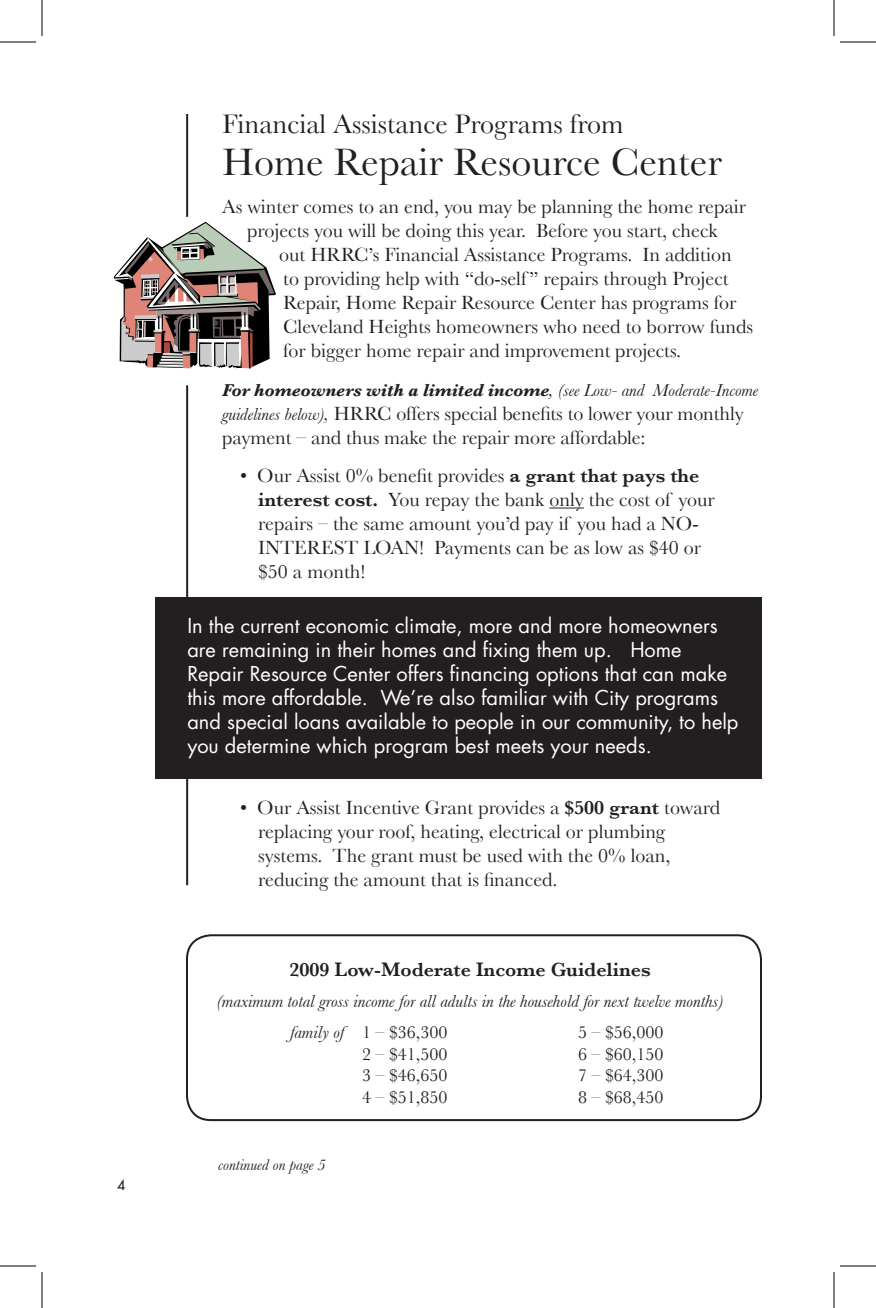
<style>
.page{position:relative;width:876px;height:1308px;background:#fff}
.page>*{position:absolute;margin:0;border:0;box-sizing:border-box;transform-origin:0 0}
.Main_Story_Title__SE{font:40px "Baskerville";color:#231f20}
.Main_Story_Title_SMA{font:28px "Baskerville";color:#231f20}
.Main_Story_Text{font:20px/24px "Baskerville";color:#231f20}
.call-reverse_text{font:20px/24px "Futura";color:#fff}
.Main_Story_Text-2{font:600 20px "Baskerville";color:#231f20}
.Main_Story_Text-3{font:18px "Baskerville";color:#231f20}
.Main_Story_Text-4{font:italic 18px "Baskerville";color:#231f20}
.Main_Story_Text-5{font:italic 700 18px "Baskerville";letter-spacing:-.005em;color:#231f20}
.continued_on{font:italic 16px "Baskerville";color:#231f20}
.pg_-right__ODD{font:14px "Futura";color:#231f20}
.s1{font-weight:400}
.s2{font-style:italic;font-size:18px}
.s3{font-weight:600}
.s4{font-style:italic}
</style>
<div class="page">
<hr style="left:186px;top:114px;width:2px;height:103px;background:#231f20">
<hr style="left:186px;top:385px;width:2px;height:500px;background:#231f20">
<hr style="left:549px;top:508px;width:35px;height:1px;background:#231f20">
<svg style="left:114px;top:222px;width:162px;height:147px"></svg>
<div style="left:186px;top:934px;width:576px;height:187px;border:2px solid #231f20;border-radius:24px"></div>
<div style="left:156px;top:597px;width:606px;height:182px;background:#231f20"></div>
<hr style="left:0;top:42px;width:36px;height:1px;background:#000">
<hr style="left:840px;top:42px;width:36px;height:1px;background:#000">
<hr style="left:0;top:1266px;width:36px;height:1px;background:#000">
<hr style="left:840px;top:1266px;width:36px;height:1px;background:#000">
<hr style="left:42px;top:0;width:1px;height:36px;background:#000">
<hr style="left:42px;top:1272px;width:1px;height:36px;background:#000">
<hr style="left:834px;top:0;width:1px;height:36px;background:#000">
<hr style="left:834px;top:1272px;width:1px;height:36px;background:#000">
<p class="pg_-right__ODD" style="left:117px;top:1176px;width:10px">4</p>
<p class="Main_Story_Title_SMA" style="left:222px;top:107px;width:403px">Financial Assistance Programs from</p>
<p class="Main_Story_Title__SE" style="left:222px;top:138px;width:501px">Home Repair Resource Center</p>
<p class="Main_Story_Text" style="left:222px;top:195px;width:526px">As winter comes to an end, you may be planning the home repair</p>
<p class="Main_Story_Text" style="left:247px;top:219px;width:472px">projects you will be doing this year. Before you start, check</p>
<p class="Main_Story_Text" style="left:279px;top:243px;width:454px">out HRRC’s Financial Assistance Programs. In addition</p>
<p class="Main_Story_Text" style="left:283px;top:267px;width:447px">to providing help with “do-self ” repairs through Project</p>
<p class="Main_Story_Text" style="left:283px;top:291px;width:455px">Repair, Home Repair Resource Center has programs for</p>
<p class="Main_Story_Text" style="left:283px;top:315px;width:472px">Cleveland Heights homeowners who need to borrow funds</p>
<p class="Main_Story_Text" style="left:283px;top:339px;width:400px">for bigger home repair and improvement projects.</p>
<p class="Main_Story_Text-5" style="left:222px;top:379px;width:538px">For homeowners with a limited income<span class="s1">, (see Low- and Moderate-Income</span></p>
<p class="Main_Story_Text" style="left:222px;top:401px;width:523px"><span class="s2">guidelines below),</span> HRRC offers special benefits to lower your monthly payment – and thus make the repair more affordable:</p>
<p class="Main_Story_Text" style="left:258px;top:463px;width:458px;text-indent:-18px">• Our Assist 0% benefit provides <span class="s3">a grant that pays the interest cost.</span> You repay the bank only the cost of your repairs – the same amount you’d pay if you had a NO-INTEREST LOAN! Payments can be as low as $40 or $50 a month!</p>
<p class="call-reverse_text" style="left:187px;top:613px;width:553px">In the current economic climate, more and more homeowners are remaining in their homes and fixing them up. Home Repair Resource Center offers financing options that can make this more affordable. We’re also familiar with City programs and special loans available to people in our community, to help you determine which program best meets your needs.</p>
<p class="Main_Story_Text" style="left:258px;top:796px;width:464px;text-indent:-18px">• Our Assist Incentive Grant provides a <span class="s3">$500 grant</span> toward replacing your roof, heating, electrical or plumbing systems. The grant must be used with the 0% loan, reducing the amount that is financed.</p>
<p class="Main_Story_Text-2" style="left:290px;top:958px;width:363px">2009 Low-Moderate Income Guidelines</p>
<p class="Main_Story_Text-4" style="left:217px;top:991px;width:509px">(maximum total gross income for all adults in the household for next twelve months)</p>
<p class="Main_Story_Text-3" style="left:290px;top:1022px;width:159px"><span class="s4">family of</span> 1 – $36,300</p>
<p class="Main_Story_Text-3" style="left:578px;top:1022px;width:87px">5 – $56,000</p>
<p class="Main_Story_Text-3" style="left:362px;top:1043px;width:87px">2 – $41,500</p>
<p class="Main_Story_Text-3" style="left:578px;top:1043px;width:87px">6 – $60,150</p>
<p class="Main_Story_Text-3" style="left:362px;top:1065px;width:87px">3 – $46,650</p>
<p class="Main_Story_Text-3" style="left:578px;top:1065px;width:87px">7 – $64,300</p>
<p class="Main_Story_Text-3" style="left:362px;top:1087px;width:87px">4 – $51,850</p>
<p class="Main_Story_Text-3" style="left:578px;top:1087px;width:87px">8 – $68,450</p>
<p class="continued_on" style="left:218px;top:1156px;width:109px">continued on page 5</p>
</div>
